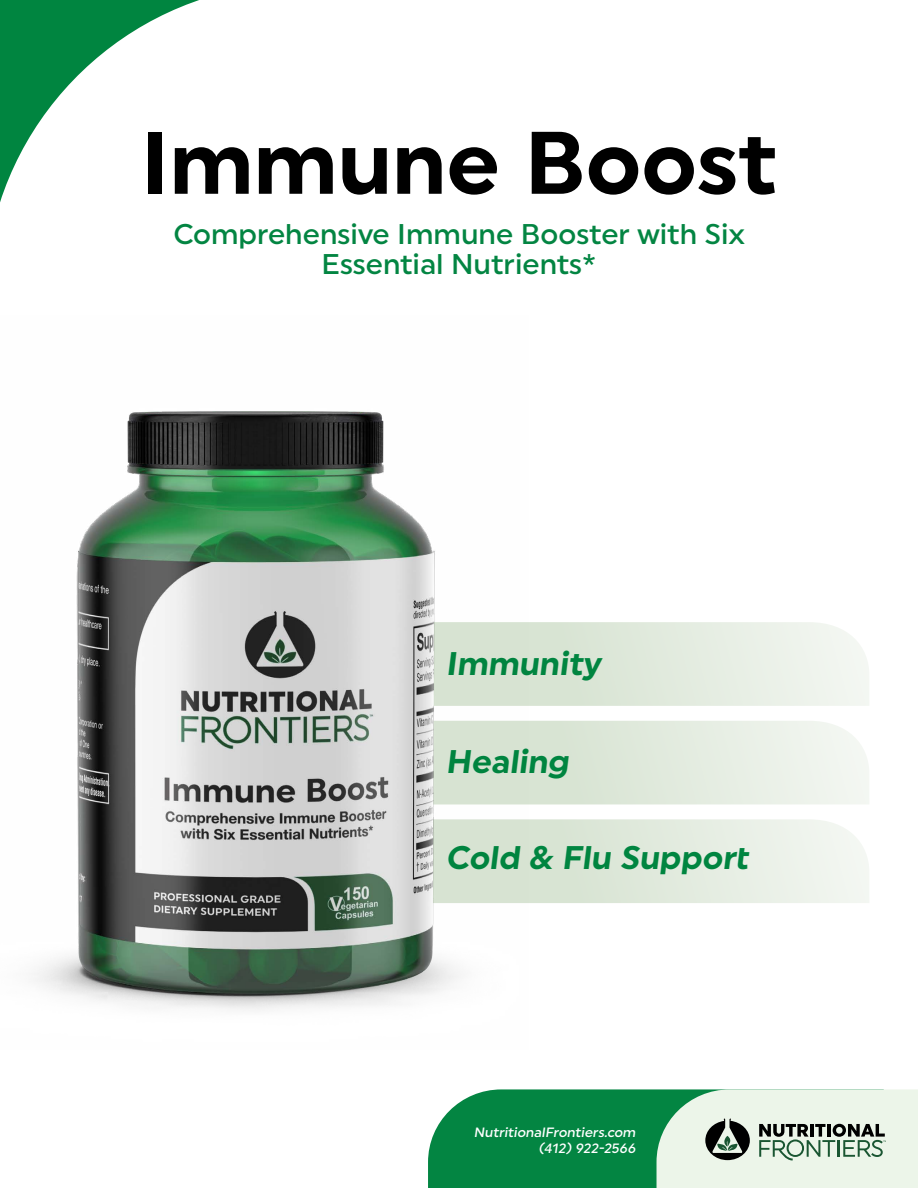
<style>
.page{position:relative;width:918px;height:1188px;background:#fff}
.page>*{position:absolute;margin:0;border:0;box-sizing:border-box;transform-origin:0 0}
.t1{font:700 88.5px "Uniform";color:#000}
.t2{font:700 32.7px "Uniform";color:#008540}
.t3{font:500 28.5px/30px "Uniform";color:#038542;text-align:center}
.t4{font:500 13.5px/16.2px "Uniform";color:#fff;text-align:right}
</style>
<div class="page">
<svg style="left:528px;top:622px;width:341px;height:84px;background:#e4ece1"></svg>
<svg style="left:528px;top:721px;width:341px;height:83px;background:#e4ece1"></svg>
<svg style="left:528px;top:819px;width:341px;height:84px;background:#e4ece1"></svg>
<img style="left:34px;top:411px;width:494px;height:599px">
<div style="left:428px;top:1089px;width:229px;height:99px;background:#038542"></div>
<svg style="left:657px;top:1089px;width:261px;height:99px;background:#c9d8ca"></svg>
<svg style="left:0;top:0;width:199px;height:202px"></svg>
<h1 class="t1" style="left:141px;top:110px;width:638px">Immune Boost</h1>
<p class="t3" style="left:173px;top:219px;width:573px">Comprehensive Immune Booster with Six<br>Essential Nutrients*</p>
<p class="t2" style="left:446px;top:644px;width:156px">Immunity</p>
<p class="t2" style="left:446px;top:742px;width:129px">Healing</p>
<p class="t2" style="left:446px;top:838px;width:308px">Cold &amp; Flu Support</p>
<p class="t4" style="left:474px;top:1124px;width:166px">NutritionalFrontiers.com (412) 922-2566</p>
</div>
